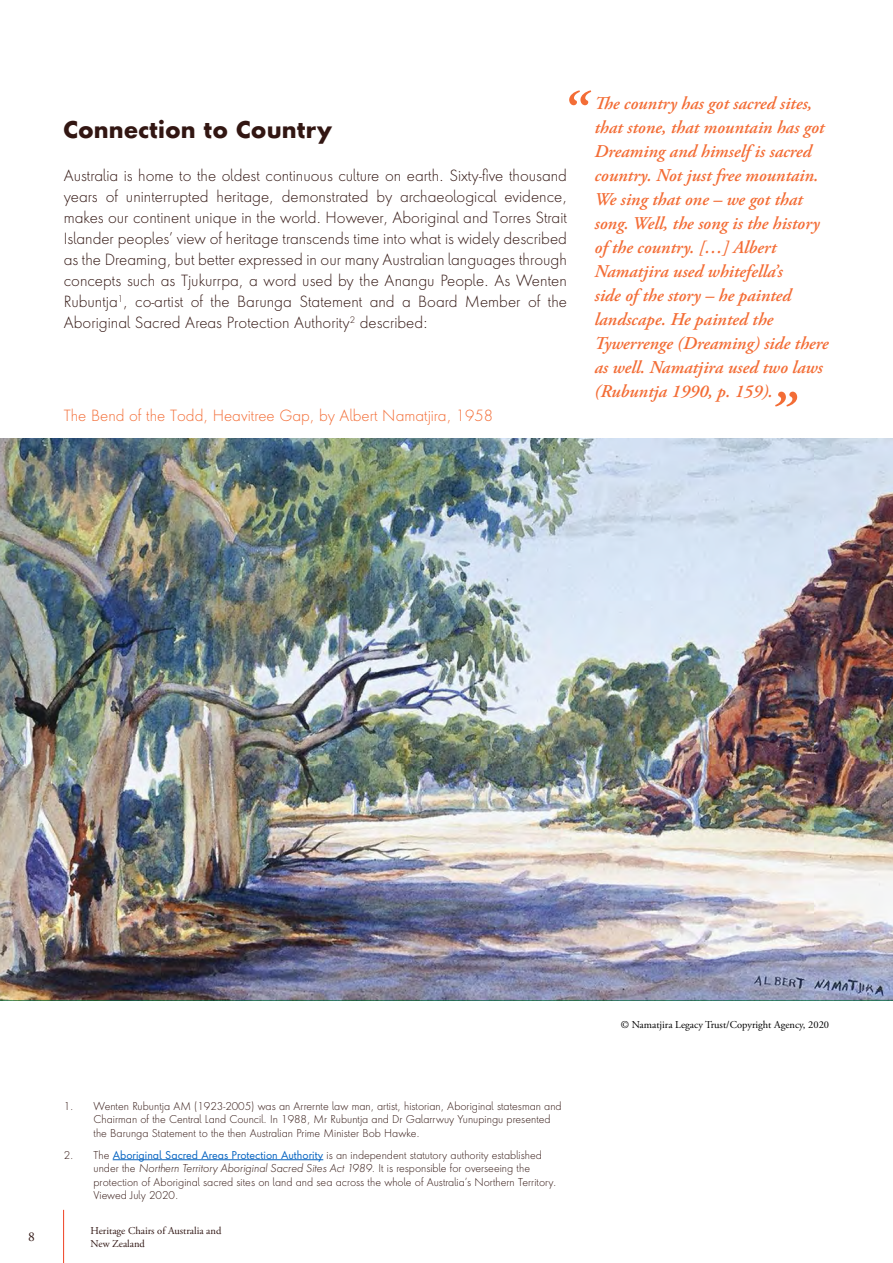
<style>
.page{position:relative;width:893px;height:1263px;background:#fff}
.page>*{position:absolute;margin:0;border:0;box-sizing:border-box;transform-origin:0 0}
.t1{font:italic 600 60px "Adobe Garamond Pro";color:#f36d36}
.t2{font:700 22.5px "Futura Next";color:#321612}
.t3{font:italic 600 18px/24px "Adobe Garamond Pro";color:#f36d36}
.t4{font:300 15px/21px "Futura Next";color:#321612;text-align:justify}
.t5{font:300 15px "Futura Next";color:#f36d36}
.t6{font:13.5px "Adobe Garamond Pro";color:#311714}
.t7{font:italic 300 12px "Futura PT";color:#321612}
.t8{font:300 10.5px/13.5px "Futura Next";color:#321612}
.t9{font:10.5px "Adobe Garamond Pro";color:#000}
.t10{font:10.5px/12.6px "Adobe Garamond Pro";color:#311714}
.s1{font-weight:400;color:#0563c1}
.s2{font-family:"Futura Next";font-style:normal;font-size:10.5px}
</style>
<div class="page">
<hr style="left:63px;top:1210px;width:1px;height:53px;background:#ef4123">
<hr style="left:113px;top:1159px;width:210px;height:1px;background:#0563c1">
<img style="left:0;top:439px;width:893px;height:561px">
<h1 class="t1" style="left:558px;top:79px;width:27px">“</h1>
<p class="t3" style="left:594px;top:92px;width:236px">The country has got sacred sites, that stone, that mountain has got<br>Dreaming and himself is sacred country. Not just free mountain.<br>We sing that one – we got that song. Well, the song is the history of the country. […] Albert<br>Namatjira used whitefella’s<br>side of the story – he painted landscape. He painted the<br>Tywerrenge (Dreaming) side there as well. Namatjira used two laws (Rubuntja 1990, p. 159).</p>
<h2 class="t2" style="left:63px;top:114px;width:271px">Connection to Country</h2>
<p class="t4" style="left:64px;top:165px;width:505px">Australia is home to the oldest continuous culture on earth. Sixty-five thousand years of uninterrupted heritage, demonstrated by archaeological evidence, makes our continent unique in the world. However, Aboriginal and Torres Strait Islander peoples’ view of heritage transcends time into what is widely described as the Dreaming, but better expressed in our many Australian languages through concepts such as Tjukurrpa, a word used by the Anangu People. As Wenten Rubuntja<sup>1</sup>, co-artist of the Barunga Statement and a Board Member of the Aboriginal Sacred Areas Protection Authority<sup>2</sup> described:</p>
<h1 class="t1" style="left:808px;top:418px;width:27px;rotate:-180deg">“</h1>
<p class="t5" style="left:64px;top:406px;width:431px">The Bend of the Todd, Heavitree Gap, by Albert Namatjira, 1958</p>
<p class="t8" style="left:94px;top:1099px;width:470px;text-indent:-30px">1. Wenten Rubuntja AM (1923-2005) was an Arrernte law man, artist, historian, Aboriginal statesman and<br>Chairman of the Central Land Council. In 1988, Mr Rubuntja and Dr Galarrwuy Yunupingu presented the Barunga Statement to the then Australian Prime Minister Bob Hawke.</p>
<p class="t8" style="left:64px;top:1148px;width:480px">2. The <span class="s1">Aboriginal Sacred Areas Protection Authority</span> is an independent statutory authority established</p>
<p class="t7" style="left:94px;top:1161px;width:438px"><span class="s2">under the</span> Northern Territory Aboriginal Sacred Sites Act 1989<span class="s2">. It is responsible for overseeing the</span></p>
<p class="t8" style="left:94px;top:1175px;width:464px">protection of Aboriginal sacred sites on land and sea across the whole of Australia’s Northern Territory.<br>Viewed July 2020.</p>
<p class="t6" style="left:28px;top:1229px;width:8px">8</p>
<p class="t10" style="left:91px;top:1225px;width:132px">Heritage Chairs of Australia and<br>New Zealand</p>
<p class="t9" style="left:621px;top:1018px;width:210px">© Namatjira Legacy Trust/Copyright Agency, 2020</p>
</div>
